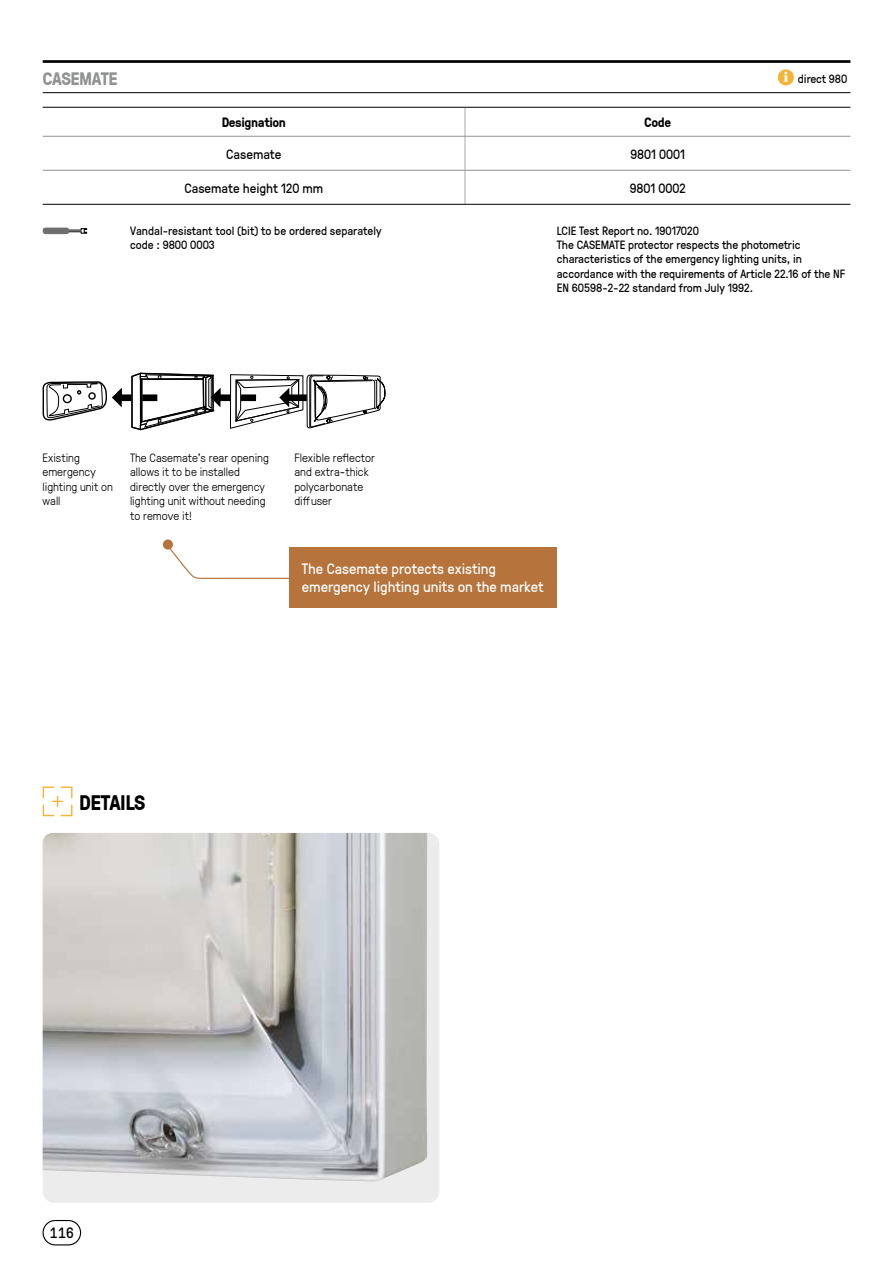
<style>
.page{position:relative;width:893px;height:1263px;background:#fff}
.page>*{position:absolute;margin:0;border:0;box-sizing:border-box;transform-origin:0 0}
.t1{font:700 21px "GT Pressura";letter-spacing:-.03em;color:#000}
.t2{font:700 18px "GT Pressura";letter-spacing:-.03em;color:#919293}
.t3{font:15px/18px "GT Pressura";color:#fff}
.t4{font:15px "GT Pressura Pro Mono";color:#000}
.t5{font:13.5px "GT Pressura";color:#000}
.t6{font:700 13.5px "GT Pressura";letter-spacing:-.03em;color:#000}
.t7{font:12px/14.4px "GT Pressura";color:#000}
.t8{font:300 12px/14.4px "GT Pressura";color:#000}
</style>
<div class="page">
<div style="left:43px;top:1220px;width:38px;height:25px;border:1px solid #000;border-radius:12px"></div>
<svg style="left:465px;top:108px;width:1px;height:28px"></svg>
<hr style="left:465px;top:136px;width:1px;height:34px;background:#a8a9a9">
<hr style="left:465px;top:170px;width:1px;height:34px;background:#a8a9a9">
<hr style="left:43px;top:136px;width:422px;height:1px;background:#919293">
<hr style="left:465px;top:136px;width:385px;height:1px;background:#919293">
<hr style="left:43px;top:170px;width:422px;height:1px;background:#919293">
<hr style="left:465px;top:170px;width:385px;height:1px;background:#919293">
<hr style="left:43px;top:107px;width:422px;height:1px;background:#000">
<hr style="left:465px;top:107px;width:385px;height:1px;background:#000">
<hr style="left:43px;top:204px;width:422px;height:1px;background:#000">
<hr style="left:465px;top:204px;width:385px;height:1px;background:#000">
<hr style="left:43px;top:60px;width:807px;height:3px;background:#000">
<hr style="left:43px;top:92px;width:807px;height:1px;background:#000">
<svg style="left:778px;top:69px;width:16px;height:16px"></svg>
<div style="left:43px;top:833px;width:396px;height:370px;background:#ececec;border-radius:11px"></div>
<img style="left:43px;top:833px;width:385px;height:349px">
<svg style="left:43px;top:786px;width:29px;height:30px"></svg>
<svg style="left:43px;top:373px;width:342px;height:58px"></svg>
<div style="left:142px;top:394px;width:15px;height:7px;background:#000"></div>
<div style="left:241px;top:394px;width:15px;height:7px;background:#000"></div>
<svg style="left:168px;top:546px;width:121px;height:33px"></svg>
<div style="left:163px;top:539px;width:10px;height:10px;background:#b6733b;border-radius:50%"></div>
<div style="left:289px;top:547px;width:268px;height:60px;background:#b6733b"></div>
<svg style="left:68px;top:228px;width:19px;height:6px"></svg>
<div style="left:43px;top:228px;width:26px;height:6px;background:#706f6f;border-radius:3px"></div>
<h2 class="t2" style="left:43px;top:65px;width:77px">CASEMATE</h2>
<p class="t7" style="left:798px;top:71px;width:51px">direct 980</p>
<p class="t6" style="left:222px;top:113px;width:66px">Designation</p>
<p class="t6" style="left:644px;top:113px;width:29px">Code</p>
<p class="t5" style="left:226px;top:144px;width:57px">Casemate</p>
<p class="t5" style="left:630px;top:144px;width:56px">9801 0001</p>
<p class="t5" style="left:185px;top:178px;width:140px">Casemate height 120 mm</p>
<p class="t5" style="left:630px;top:178px;width:58px">9801 0002</p>
<p class="t7" style="left:130px;top:222px;width:253px">Vandal-resistant tool (bit) to be ordered separately code : 9800 0003</p>
<p class="t7" style="left:557px;top:222px;width:290px">LCIE Test Report no. 19017020<br>The CASEMATE protector respects the photometric characteristics of the emergency lighting units, in accordance with the requirements of Article 22.16 of the NF EN 60598-2-22 standard from July 1992.</p>
<p class="t8" style="left:43px;top:450px;width:72px">Existing emergency lighting unit on wall</p>
<p class="t8" style="left:130px;top:450px;width:140px">The Casemate’s rear opening allows it to be installed directly over the emergency lighting unit without needing to remove it!</p>
<p class="t8" style="left:294px;top:450px;width:82px">Flexible reflector and extra-thick polycarbonate diffuser</p>
<h1 class="t1" style="left:79px;top:787px;width:68px">DETAILS</h1>
<p class="t3" style="left:302px;top:559px;width:243px">The Casemate protects existing emergency lighting units on the market</p>
<p class="t4" style="left:50px;top:1224px;width:26px">116</p>
</div>
